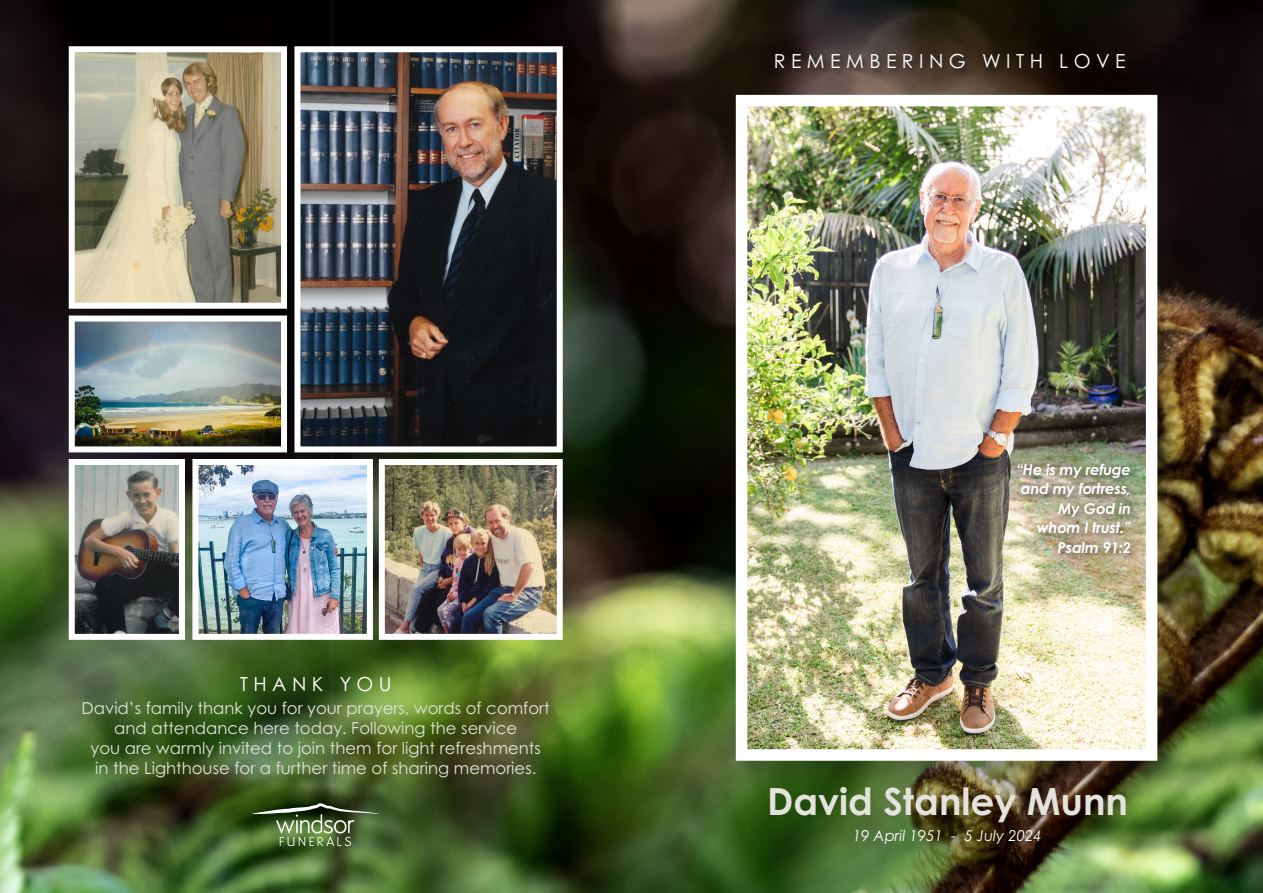
<style>
.page{position:relative;width:1263px;height:893px;background:#fff}
.page>*{position:absolute;margin:0;border:0;box-sizing:border-box;transform-origin:0 0}
.t1{font:700 37.5px "Century Gothic Pro";color:#e3e2dc}
.t2{font:19.5px "Century Gothic Pro";letter-spacing:.28em;color:#fff}
.t3{font:16.5px/19.8px "Century Gothic Pro";color:#e3e2dc;text-align:center}
.t4{font:italic 700 15px/19.5px "Century Gothic Pro";letter-spacing:-.02em;color:#fff;text-align:center}
.t5{font:italic 15px "Century Gothic Pro";color:#fff}
</style>
<div class="page">
<img style="left:542px;top:0;width:721px;height:893px">
<img style="left:0;top:0;width:542px;height:893px">
<svg style="left:252px;top:803px;width:127px;height:43px;background:#576f44"></svg>
<img style="left:301px;top:53px;width:255px;height:392px">
<div style="left:294px;top:46px;width:269px;height:406px;border:6px solid #fff"></div>
<div style="left:774px;top:52px;width:358px;height:24px;background:#231f20;opacity:.75"></div>
<div style="left:736px;top:95px;width:452px;height:696px;background:#231f20;opacity:.25"></div>
<img style="left:749px;top:108px;width:395px;height:640px">
<div style="left:736px;top:95px;width:421px;height:666px;border:12px solid #fff"></div>
<div style="left:1013px;top:459px;width:128px;height:105px;background:#231f20;opacity:.75"></div>
<img style="left:386px;top:466px;width:170px;height:167px">
<div style="left:379px;top:459px;width:184px;height:181px;border:6px solid #fff"></div>
<img style="left:199px;top:466px;width:167px;height:167px">
<div style="left:192px;top:459px;width:181px;height:181px;border:6px solid #fff"></div>
<img style="left:76px;top:466px;width:102px;height:167px">
<div style="left:69px;top:459px;width:116px;height:181px;border:6px solid #fff"></div>
<img style="left:76px;top:53px;width:204px;height:249px">
<div style="left:69px;top:46px;width:218px;height:263px;border:6px solid #fff"></div>
<img style="left:76px;top:323px;width:204px;height:122px">
<div style="left:69px;top:316px;width:218px;height:136px;border:6px solid #fff"></div>
<p class="t2" style="left:240px;top:672px;width:153px">THANK YOU</p>
<p class="t3" style="left:82px;top:698px;width:470px">David’s family thank you for your prayers, words of comfort and attendance here today. Following the service</p>
<p class="t3" style="left:90px;top:738px;width:452px">you are warmly invited to join them for light refreshments</p>
<p class="t3" style="left:95px;top:757px;width:443px">in the Lighthouse for a further time of sharing memories.</p>
<p class="t2" style="left:774px;top:49px;width:353px">REMEMBERING WITH LOVE</p>
<p class="t4" style="left:1016px;top:459px;width:117px">“He is my refuge and my fortress,</p>
<p class="t4" style="left:1037px;top:498px;width:96px;text-align:right">My God in whom I trust.”</p>
<p class="t4" style="left:1058px;top:537px;width:75px">Psalm 91:2</p>
<p class="t1" style="left:767px;top:778px;width:362px">David Stanley Munn</p>
<p class="t5" style="left:853px;top:827px;width:190px">19 April 1951 - 5 July 2024</p>
</div>
